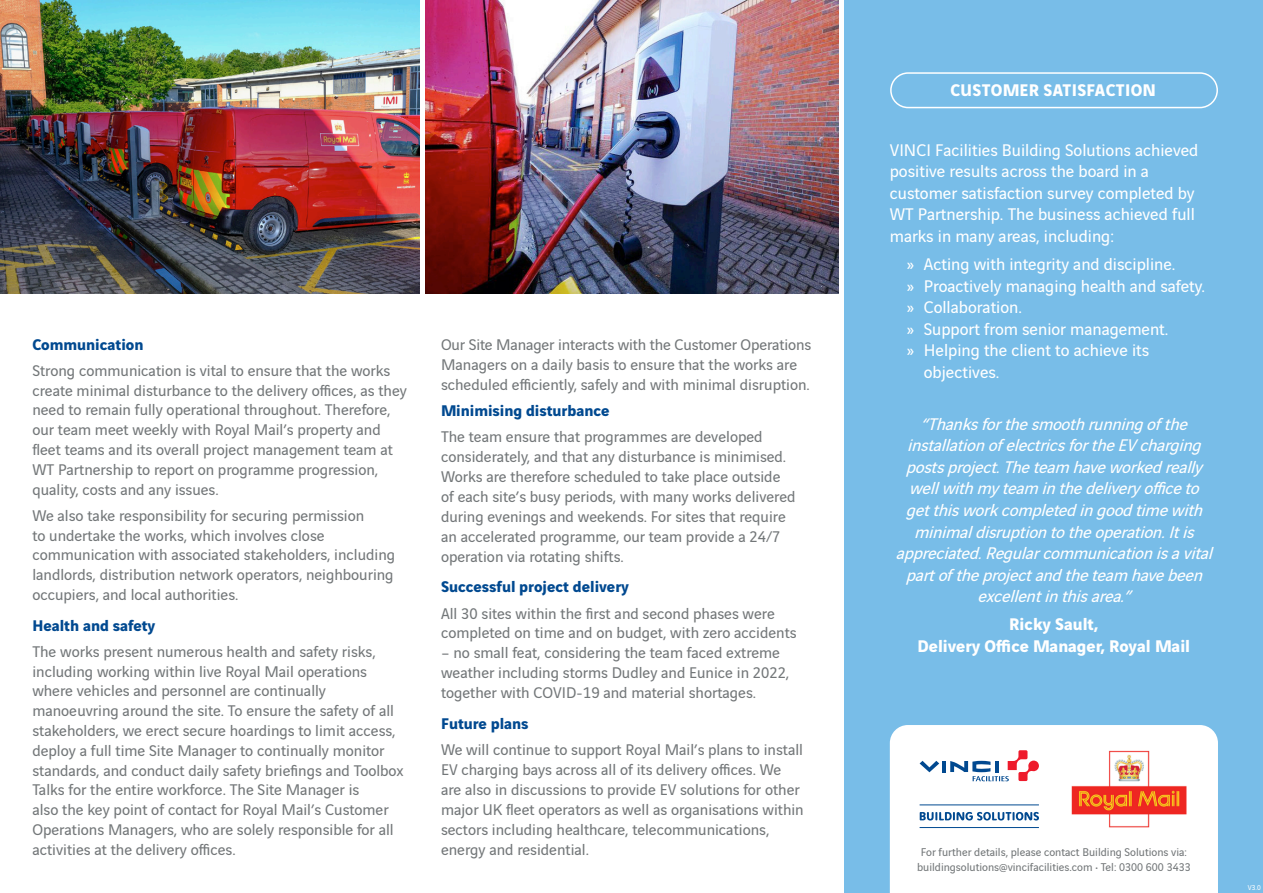
<style>
.page{position:relative;width:1263px;height:893px;background:#fff}
.page>*{position:absolute;margin:0;border:0;box-sizing:border-box;transform-origin:0 0}
.t1{font:18px/21.6px "Vinci Sans";color:#fff}
.t2{font:italic 18px/21.6px "Vinci Sans";color:#fff;text-align:center}
.t3{font:700 18px/21.6px "Vinci Sans";color:#fff;text-align:center}
.t4{font:700 18px "Vinci Sans";letter-spacing:.02em;color:#fff}
.Heading_dark_blue{font:16.5px/19.8px "Vinci Sans";color:#737779}
.Heading_dark_blue-2{font:700 16.5px "Vinci Sans";color:#014990}
.t5{font:12px "Vinci Sans";color:#737779}
.t6{font:7.5px "Vinci Sans";color:#fff}
</style>
<div class="page">
<div style="left:845px;top:0;width:418px;height:893px;background:#78bde8"></div>
<div style="left:890px;top:725px;width:328px;height:168px;background:#fff"></div>
<hr style="left:942px;top:761px;width:4px;height:11px;background:#014990">
<svg style="left:919px;top:761px;width:20px;height:11px"></svg>
<svg style="left:950px;top:750px;width:89px;height:31px;background:#d9c8d4"></svg>
<hr style="left:919px;top:805px;width:120px;height:1px;background:#014990">
<hr style="left:919px;top:827px;width:120px;height:1px;background:#014990">
<svg style="left:920px;top:812px;width:119px;height:8px"></svg>
<img style="left:1071px;top:750px;width:115px;height:78px">
<div style="left:890px;top:72px;width:328px;height:36px;border:2px solid #fff;border-radius:17px"></div>
<img style="left:0;top:0;width:419px;height:293px">
<img style="left:425px;top:0;width:414px;height:293px">
<p class="Heading_dark_blue-2" style="left:32px;top:331px;width:113px">Communication</p>
<p class="Heading_dark_blue" style="left:32px;top:359px;width:376px">Strong communication is vital to ensure that the works create minimal disturbance to the delivery offices, as they need to remain fully operational throughout. Therefore, our team meet weekly with Royal Mail’s property and fleet teams and its overall project management team at WT Partnership to report on programme progression, quality, costs and any issues.</p>
<p class="Heading_dark_blue" style="left:32px;top:504px;width:364px">We also take responsibility for securing permission<br>to undertake the works, which involves close communication with associated stakeholders, including landlords, distribution network operators, neighbouring occupiers, and local authorities.</p>
<p class="Heading_dark_blue-2" style="left:32px;top:612px;width:125px">Health and safety</p>
<p class="Heading_dark_blue" style="left:32px;top:640px;width:373px">The works present numerous health and safety risks, including working within live Royal Mail operations where vehicles and personnel are continually manoeuvring around the site. To ensure the safety of all stakeholders, we erect secure hoardings to limit access, deploy a full time Site Manager to continually monitor standards, and conduct daily safety briefings and Toolbox Talks for the entire workforce. The Site Manager is<br>also the key point of contact for Royal Mail’s Customer Operations Managers, who are solely responsible for all activities at the delivery offices.</p>
<p class="Heading_dark_blue" style="left:441px;top:333px;width:372px">Our Site Manager interacts with the Customer Operations<br>Managers on a daily basis to ensure that the works are scheduled efficiently, safely and with minimal disruption.</p>
<p class="Heading_dark_blue-2" style="left:441px;top:397px;width:170px">Minimising disturbance</p>
<p class="Heading_dark_blue" style="left:441px;top:425px;width:356px">The team ensure that programmes are developed considerately, and that any disturbance is minimised.<br>Works are therefore scheduled to take place outside of each site’s busy periods, with many works delivered during evenings and weekends. For sites that require an accelerated programme, our team provide a 24/7 operation via rotating shifts.</p>
<p class="Heading_dark_blue-2" style="left:441px;top:574px;width:190px">Successful project delivery</p>
<p class="Heading_dark_blue" style="left:441px;top:602px;width:357px">All 30 sites within the first and second phases were completed on time and on budget, with zero accidents</p>
<p class="Heading_dark_blue" style="left:441px;top:641px;width:350px">– no small feat, considering the team faced extreme weather including storms Dudley and Eunice in 2022, together with COVID-19 and material shortages.</p>
<p class="Heading_dark_blue-2" style="left:441px;top:710px;width:89px">Future plans</p>
<p class="Heading_dark_blue" style="left:441px;top:738px;width:364px">We will continue to support Royal Mail’s plans to install EV charging bays across all of its delivery offices. We are also in discussions to provide EV solutions for other major UK fleet operators as well as organisations within sectors including healthcare, telecommunications, energy and residential.</p>
<p class="t4" style="left:950px;top:76px;width:207px">CUSTOMER SATISFACTION</p>
<p class="t1" style="left:890px;top:137px;width:310px">VINCI Facilities Building Solutions achieved positive results across the board in a customer satisfaction survey completed by WT Partnership. The business achieved full marks in many areas, including:</p>
<p class="t1" style="left:907px;top:252px;width:270px">» Acting with integrity and discipline.</p>
<p class="t1" style="left:907px;top:273px;width:300px">» Proactively managing health and safety.</p>
<p class="t1" style="left:907px;top:295px;width:117px">» Collaboration.</p>
<p class="t1" style="left:907px;top:316px;width:263px">» Support from senior management.</p>
<p class="t1" style="left:924px;top:338px;width:227px;text-indent:-17px">» Helping the client to achieve its objectives.</p>
<p class="t2" style="left:896px;top:411px;width:324px">“Thanksforthesmoothrunningofthe installationofelectricsfortheEVcharging postsproject.Theteam haveworkedreally wellwithmyteam inthedeliveryofficeto getthisworkcompletedingoodtimewith minimaldisruptiontotheoperation.Itis appreciated.Regularcommunicationisavital partoftheprojectandtheteam havebeen excellentinthisarea.”</p>
<p class="t3" style="left:918px;top:612px;width:274px">Ricky Sault,<br>Delivery Office Manager, Royal Mail</p>
<p class="t5" style="left:921px;top:843px;width:268px">For further details, please contact Building Solutions via:</p>
<p class="t5" style="left:917px;top:858px;width:275px">buildingsolutions@vincifacilities.com • Tel: 0300 600 3433</p>
<p class="t6" style="left:1248px;top:882px;width:14px">V3.0</p>
</div>
